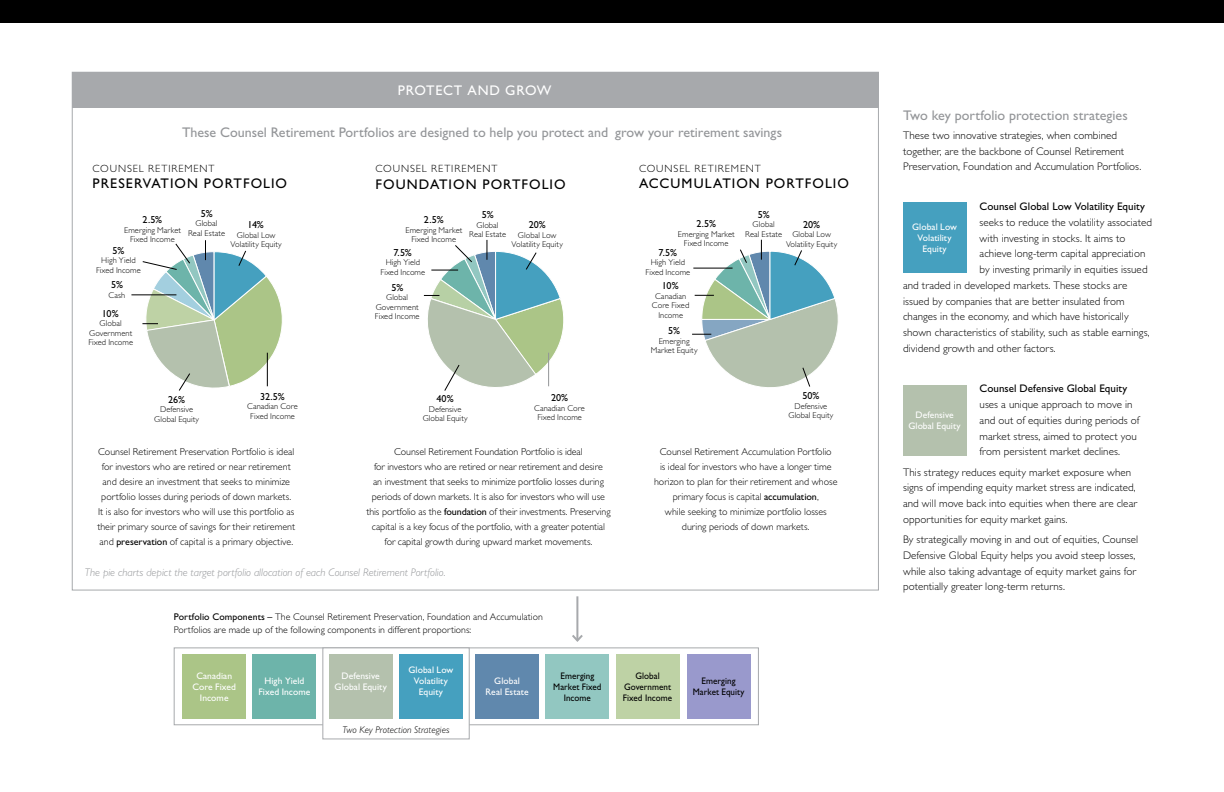
<style>
.page{position:relative;width:1224px;height:792px;background:#fff}
.page>*{position:absolute;margin:0;border:0;box-sizing:border-box;transform-origin:0 0}
.t1{font:14px "Gill Sans Std";color:#939598}
.t2{font:14px "Gill Sans Std";letter-spacing:.075em;color:#000}
.t3{font:14px "Gill Sans Std";letter-spacing:.05em;color:#fff}
.t4{font:300 11px/15.8px "Gill Sans Std";letter-spacing:.005em;color:#000}
.t5{font:italic 300 11px "Gill Sans Std";letter-spacing:-.005em;color:#939598}
.t6{font:11px "Gill Sans Std";letter-spacing:.005em;color:#000}
.t7{font:300 10.5px "Gill Sans Std";letter-spacing:.085em;color:#000}
.t8{font:10.2px "Gill Sans Std";letter-spacing:-.005em;color:#000}
.t9{font:300 10px/15px "Gill Sans Std";color:#000;text-align:center}
.t10{font:300 9.8px/13.5px "Gill Sans Std";letter-spacing:.005em;color:#000}
.t11{font:italic 300 9.8px "Gill Sans Std";color:#000}
.t12{font:9.5px/11px "Gill Sans Std";letter-spacing:.005em;color:#fff;text-align:center}
.t13{font:9.5px/11px "Gill Sans Std";letter-spacing:.005em;color:#000;text-align:center;scale:.95 1}
.t14{font:300 8.4px/9.5px "Gill Sans Std";letter-spacing:.01em;color:#000;text-align:center}
.s1{font-weight:400}
</style>
<div class="page">
<div style="left:612px;top:0;width:612px;height:23px;background:#000"></div>
<div style="left:0;top:0;width:612px;height:23px;background:#000"></div>
<div style="left:174px;top:648px;width:585px;height:77px;border:1px solid #a7a9ac"></div>
<div style="left:323px;top:648px;width:146px;height:91px;background:#fff;border:1px solid #a7a9ac"></div>
<div style="left:183px;top:654px;width:63px;height:65px;background:#abc587"></div>
<div style="left:253px;top:654px;width:63px;height:65px;background:#6db4aa"></div>
<div style="left:329px;top:654px;width:63px;height:65px;background:#b4c1ad"></div>
<div style="left:399px;top:654px;width:63px;height:65px;background:#45a0bf"></div>
<div style="left:476px;top:654px;width:63px;height:65px;background:#6088ad"></div>
<div style="left:546px;top:654px;width:63px;height:65px;background:#92c7c1"></div>
<div style="left:616px;top:654px;width:63px;height:65px;background:#bed2a5"></div>
<div style="left:687px;top:654px;width:63px;height:65px;background:#99c"></div>
<div style="left:72px;top:72px;width:807px;height:35px;background:#a7a9ac"></div>
<hr style="left:131px;top:295px;width:45px;height:1px;background:#000">
<svg style="left:142px;top:240px;width:140px;height:151px"></svg>
<svg style="left:692px;top:240px;width:146px;height:147px"></svg>
<hr style="left:267px;top:353px;width:1px;height:33px;background:#000">
<svg style="left:424px;top:240px;width:140px;height:151px"></svg>
<hr style="left:548px;top:353px;width:1px;height:33px;background:#939598">
<hr style="left:576px;top:596px;width:2px;height:45px;background:#a7a9ac">
<svg style="left:572px;top:633px;width:11px;height:9px"></svg>
<div style="left:903px;top:203px;width:63px;height:70px;background:#45a0bf"></div>
<div style="left:903px;top:385px;width:63px;height:70px;background:#b4c1ad"></div>
<h2 class="t3" style="left:398px;top:82px;width:155px">PROTECT AND GROW</h2>
<p class="t1" style="left:182px;top:124px;width:602px">These Counsel Retirement Portfolios are designed to help you protect and grow your retirement savings</p>
<h3 class="t7" style="left:93px;top:163px;width:123px">COUNSEL RETIREMENT</h3>
<h3 class="t2" style="left:93px;top:175px;width:196px">PRESERVATION PORTFOLIO</h3>
<h3 class="t7" style="left:376px;top:163px;width:123px">COUNSEL RETIREMENT</h3>
<h3 class="t2" style="left:376px;top:176px;width:192px">FOUNDATION PORTFOLIO</h3>
<p class="t7" style="left:639px;top:163px;width:123px">COUNSEL RETIREMENT</p>
<p class="t2" style="left:639px;top:175px;width:211px">ACCUMULATION PORTFOLIO</p>
<p class="t8" style="left:201px;top:208px;width:13px">5%</p>
<p class="t14" style="left:188px;top:219px;width:38px">Global<br>Real Estate</p>
<p class="t8" style="left:143px;top:214px;width:21px">2.5%</p>
<p class="t14" style="left:124px;top:226px;width:58px">Emerging Market<br>Fixed Income</p>
<p class="t8" style="left:248px;top:219px;width:18px">14%</p>
<p class="t14" style="left:231px;top:231px;width:53px">Global Low<br>Volatility Equity</p>
<p class="t8" style="left:113px;top:244px;width:13px">5%</p>
<p class="t14" style="left:96px;top:256px;width:46px">High Yield<br>Fixed Income</p>
<p class="t8" style="left:111px;top:279px;width:13px">5%</p>
<p class="t14" style="left:109px;top:290px;width:18px">Cash</p>
<p class="t8" style="left:102px;top:308px;width:18px">10%</p>
<p class="t14" style="left:88px;top:319px;width:46px">Global<br>Government<br>Fixed Income</p>
<p class="t8" style="left:482px;top:209px;width:13px">5%</p>
<p class="t14" style="left:469px;top:220px;width:38px">Global<br>Real Estate</p>
<p class="t8" style="left:424px;top:214px;width:21px">2.5%</p>
<p class="t14" style="left:406px;top:226px;width:58px">Emerging Market<br>Fixed Income</p>
<p class="t8" style="left:529px;top:219px;width:19px">20%</p>
<p class="t14" style="left:512px;top:230px;width:53px">Global Low<br>Volatility Equity</p>
<p class="t8" style="left:393px;top:247px;width:20px">7.5%</p>
<p class="t14" style="left:381px;top:258px;width:46px">High Yield<br>Fixed Income</p>
<p class="t8" style="left:696px;top:218px;width:21px">2.5%</p>
<p class="t14" style="left:678px;top:230px;width:58px">Emerging Market<br>Fixed Income</p>
<p class="t8" style="left:659px;top:247px;width:20px">7.5%</p>
<p class="t14" style="left:646px;top:258px;width:46px">High Yield<br>Fixed Income</p>
<p class="t8" style="left:758px;top:208px;width:13px">5%</p>
<p class="t14" style="left:745px;top:220px;width:38px">Global<br>Real Estate</p>
<p class="t8" style="left:803px;top:219px;width:19px">20%</p>
<p class="t14" style="left:786px;top:230px;width:53px">Global Low<br>Volatility Equity</p>
<p class="t8" style="left:391px;top:281px;width:13px">5%</p>
<p class="t14" style="left:375px;top:293px;width:46px">Global<br>Government<br>Fixed Income</p>
<p class="t8" style="left:662px;top:280px;width:18px">10%</p>
<p class="t14" style="left:652px;top:292px;width:39px">Canadian<br>Core Fixed<br>Income</p>
<p class="t8" style="left:668px;top:325px;width:13px">5%</p>
<p class="t14" style="left:651px;top:336px;width:48px">Emerging<br>Market Equity</p>
<p class="t8" style="left:168px;top:393px;width:18px">26%</p>
<p class="t14" style="left:154px;top:405px;width:46px">Defensive<br>Global Equity</p>
<p class="t8" style="left:260px;top:390px;width:26px">32.5%</p>
<p class="t14" style="left:247px;top:402px;width:52px">Canadian Core<br>Fixed Income</p>
<p class="t8" style="left:436px;top:393px;width:19px">40%</p>
<p class="t14" style="left:423px;top:405px;width:46px">Defensive<br>Global Equity</p>
<p class="t8" style="left:551px;top:392px;width:19px">20%</p>
<p class="t14" style="left:534px;top:403px;width:52px">Canadian Core<br>Fixed Income</p>
<p class="t8" style="left:802px;top:390px;width:19px">50%</p>
<p class="t14" style="left:788px;top:401px;width:46px">Defensive<br>Global Equity</p>
<p class="t9" style="left:97px;top:444px;width:199px">Counsel Retirement Preservation Portfolio is ideal for investors who are retired or near retirement and desire an investment that seeks to minimize portfolio losses during periods of down markets.<br>It is also for investors who will use this portfolio as their primary source of savings for their retirement and <span class="s1">preservation</span> of capital is a primary objective.</p>
<p class="t9" style="left:366px;top:444px;width:246px">Counsel Retirement Foundation Portfolio is ideal<br>for investors who are retired or near retirement and desire<br>an investment that seeks to minimize portfolio losses during periods of down markets. It is also for investors who will use this portfolio as the <span class="s1">foundation</span> of their investments. Preserving capital is a key focus of the portfolio, with a greater potential for capital growth during upward market movements.</p>
<p class="t9" style="left:654px;top:444px;width:185px">Counsel Retirement Accumulation Portfolio<br>is ideal for investors who have a longer time horizon to plan for their retirement and whose primary focus is capital <span class="s1">accumulation</span>,<br>while seeking to minimize portfolio losses during periods of down markets.</p>
<p class="t5" style="left:85px;top:567px;width:362px">The pie charts depict the target portfolio allocation of each Counsel Retirement Portfolio.</p>
<p class="t10" style="left:174px;top:610px;width:370px"><span class="s1">Portfolio Components –</span> The Counsel Retirement Preservation, Foundation and Accumulation<br>Portfolios are made up of the following components in different proportions:</p>
<p class="t12" style="left:192px;top:670px;width:45px">Canadian<br>Core Fixed<br>Income</p>
<p class="t12" style="left:259px;top:675px;width:53px">High Yield<br>Fixed Income</p>
<p class="t12" style="left:335px;top:670px;width:54px">Defensive<br>Global Equity</p>
<p class="t12" style="left:408px;top:664px;width:46px">Global Low<br>Volatility<br>Equity</p>
<p class="t12" style="left:486px;top:675px;width:44px">Global<br>Real Estate</p>
<p class="t13" style="left:553px;top:670px;width:52px">Emerging<br>Market Fixed<br>Income</p>
<p class="t13" style="left:623px;top:670px;width:53px">Global<br>Government<br>Fixed Income</p>
<p class="t13" style="left:693px;top:675px;width:56px">Emerging<br>Market Equity</p>
<p class="t11" style="left:343px;top:724px;width:108px">Two Key Protection Strategies</p>
<h3 class="t1" style="left:903px;top:107px;width:226px">Two key portfolio protection strategies</h3>
<p class="t4" style="left:903px;top:127px;width:240px">These two innovative strategies, when combined together, are the backbone of Counsel Retirement<br>Preservation, Foundation and Accumulation Portfolios.</p>
<h4 class="t6" style="left:980px;top:200px;width:167px">Counsel Global Low Volatility Equity</h4>
<p class="t4" style="left:980px;top:214px;width:174px">seeks to reduce the volatility associated</p>
<p class="t4" style="left:980px;top:230px;width:147px">with investing in stocks. It aims to</p>
<p class="t4" style="left:980px;top:246px;width:167px">achieve long-term capital appreciation</p>
<p class="t4" style="left:980px;top:262px;width:170px">by investing primarily in equities issued</p>
<p class="t4" style="left:903px;top:277px;width:226px">and traded in developed markets. These stocks are</p>
<p class="t4" style="left:903px;top:293px;width:223px">issued by companies that are better insulated from</p>
<p class="t4" style="left:903px;top:309px;width:227px">changes in the economy, and which have historically</p>
<p class="t4" style="left:903px;top:325px;width:248px">shown characteristics of stability, such as stable earnings,</p>
<p class="t4" style="left:903px;top:340px;width:154px">dividend growth and other factors.</p>
<p class="t12" style="left:912px;top:221px;width:46px">Global Low<br>Volatility<br>Equity</p>
<h4 class="t6" style="left:980px;top:382px;width:149px">Counsel Defensive Global Equity</h4>
<p class="t4" style="left:980px;top:397px;width:161px">uses a unique approach to move in and out of equities during periods of market stress, aimed to protect you from persistent market declines.</p>
<p class="t4" style="left:903px;top:464px;width:236px">This strategy reduces equity market exposure when signs of impending equity market stress are indicated, and will move back into equities when there are clear opportunities for equity market gains.</p>
<p class="t4" style="left:903px;top:532px;width:237px">By strategically moving in and out of equities, Counsel Defensive Global Equity helps you avoid steep losses, while also taking advantage of equity market gains for potentially greater long-term returns.</p>
<p class="t12" style="left:908px;top:409px;width:54px">Defensive<br>Global Equity</p>
</div>
